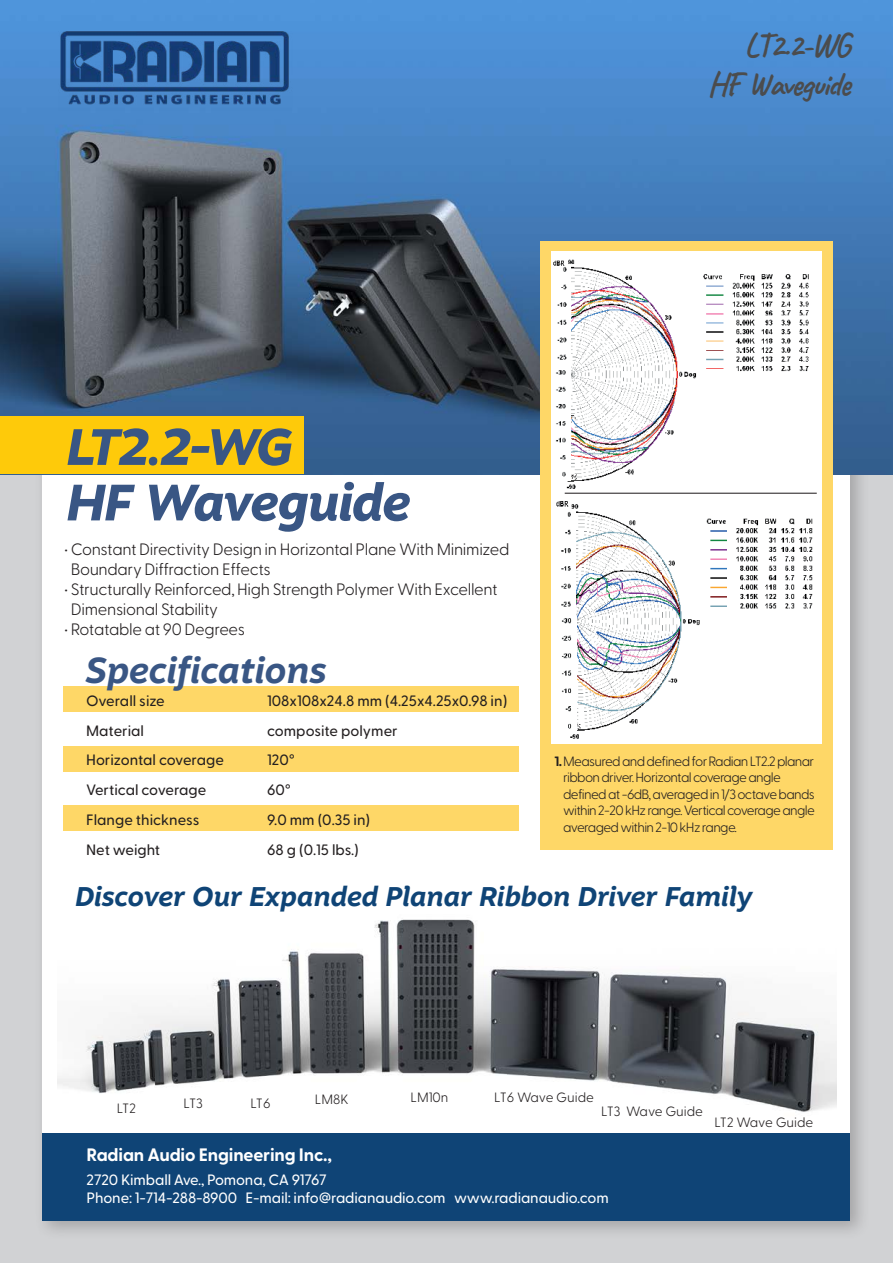
<style>
.page{position:relative;width:893px;height:1263px;background:#d1d2d4}
.page>*{position:absolute;margin:0;border:0;box-sizing:border-box;transform-origin:0 0}
.t1{font:italic 800 51px "Motiva Sans";letter-spacing:-.025em;color:#395684}
.t2{font:italic 700 36px "Motiva Sans";color:#395684}
.t3{font:700 33px "Caveat";letter-spacing:-.04em;color:#4b4c4d}
.t4{font:italic 700 27px "Motiva Sans";color:#0f4476}
.t5{font:700 18px "Greycliff CF";letter-spacing:-.01em;color:#fff}
.t6{font:300 16.5px/19.8px "Greycliff CF";letter-spacing:-.02em;color:#231f20}
.t7{font:500 15px "Greycliff CF";color:#231f20}
.t8{font:500 15px "Greycliff CF";letter-spacing:-.01em;color:#fff}
.t9{font:300 13.5px/16.5px "Greycliff CF";letter-spacing:-.05em;color:#231f20}
.t10{font:300 13.5px "Greycliff CF";color:#231f20}
.s1{font-weight:700}
</style>
<div class="page">
<div style="left:34px;top:112px;width:837px;height:1128px;background:#231f20;opacity:.25"></div>
<div style="left:43px;top:120px;width:807px;height:1100px;background:#fff"></div>
<img style="left:0;top:0;width:893px;height:474px">
<div style="left:43px;top:1133px;width:807px;height:87px;background:#0f4476"></div>
<img style="left:58px;top:31px;width:235px;height:80px">
<div style="left:0;top:417px;width:303px;height:57px;background:#feca0a"></div>
<div style="left:63px;top:686px;width:455px;height:25px;background:#fed767"></div>
<div style="left:63px;top:746px;width:455px;height:26px;background:#fed767"></div>
<div style="left:63px;top:805px;width:455px;height:26px;background:#fed767"></div>
<div style="left:540px;top:241px;width:293px;height:609px;background:#fed767"></div>
<div style="left:551px;top:252px;width:270px;height:492px;background:#fff"></div>
<img style="left:564px;top:259px;width:253px;height:234px">
<img style="left:553px;top:259px;width:13px;height:8px">
<img style="left:555px;top:267px;width:15px;height:214px">
<img style="left:570px;top:504px;width:243px;height:235px">
<img style="left:561px;top:511px;width:14px;height:105px">
<img style="left:556px;top:501px;width:13px;height:6px">
<img style="left:561px;top:616px;width:15px;height:116px">
<hr style="left:565px;top:493px;width:252px;height:1px;background:#231f20">
<img style="left:57px;top:919px;width:779px;height:193px">
<p class="t3" style="left:744px;top:24px;width:108px">LT2.2-WG</p>
<p class="t3" style="left:708px;top:63px;width:144px">HF Waveguide</p>
<p class="t1" style="left:67px;top:409px;width:228px">LT2.2-WG</p>
<p class="t1" style="left:67px;top:465px;width:345px">HF Waveguide</p>
<p class="t6" style="left:71px;top:538px;width:440px;text-indent:-7px">• Constant Directivity Design in Horizontal Plane With Minimized<br>Boundary Diffraction Effects</p>
<p class="t6" style="left:71px;top:578px;width:428px;text-indent:-7px">• Structurally Reinforced, High Strength Polymer With Excellent<br>Dimensional Stability</p>
<p class="t6" style="left:64px;top:618px;width:182px">• Rotatable at 90 Degrees</p>
<p class="t2" style="left:86px;top:644px;width:243px">Specifications</p>
<p class="t7" style="left:86px;top:689px;width:80px">Overall size</p>
<p class="t7" style="left:267px;top:689px;width:242px">108x108x24.8 mm (4.25x4.25x0.98 in)</p>
<p class="t7" style="left:86px;top:719px;width:59px">Material</p>
<p class="t7" style="left:267px;top:719px;width:132px">composite polymer</p>
<p class="t7" style="left:86px;top:749px;width:139px">Horizontal coverage</p>
<p class="t7" style="left:267px;top:749px;width:29px">120°</p>
<p class="t7" style="left:86px;top:778px;width:122px">Vertical coverage</p>
<p class="t7" style="left:267px;top:778px;width:25px">60°</p>
<p class="t7" style="left:86px;top:808px;width:115px">Flange thickness</p>
<p class="t7" style="left:267px;top:808px;width:105px">9.0 mm (0.35 in)</p>
<p class="t7" style="left:86px;top:838px;width:76px">Net weight</p>
<p class="t7" style="left:267px;top:838px;width:93px">68 g (0.15 lbs.)</p>
<p class="t9" style="left:563px;top:752px;width:253px;text-indent:-9px"><span class="s1">1.</span> Measured and defined for Radian LT2.2 planar ribbon driver. Horizontal coverage angle defined at -6dB, averaged in 1/3 octave bands within 2-20 kHz range. Vertical coverage angle averaged within 2-10 kHz range.</p>
<p class="t4" style="left:75px;top:876px;width:679px">Discover Our Expanded Planar Ribbon Driver Family</p>
<p class="t9" style="left:117px;top:1098px;width:21px">LT2</p>
<p class="t9" style="left:184px;top:1094px;width:21px">LT3</p>
<p class="t9" style="left:250px;top:1094px;width:22px">LT6</p>
<p class="t9" style="left:315px;top:1090px;width:35px">LM8K</p>
<p class="t9" style="left:410px;top:1088px;width:40px">LM10n</p>
<p class="t10" style="left:494px;top:1087px;width:101px">LT6 Wave Guide</p>
<p class="t10" style="left:601px;top:1101px;width:103px">LT3 Wave Guide</p>
<p class="t5" style="left:87px;top:1140px;width:247px">Radian Audio Engineering Inc.,</p>
<p class="t8" style="left:87px;top:1168px;width:242px">2720 Kimball Ave., Pomona, CA 91767</p>
<p class="t8" style="left:87px;top:1186px;width:524px">Phone: 1-714-288-8900 E-mail: info@radianaudio.com www.radianaudio.com</p>
<p class="t10" style="left:714px;top:1112px;width:101px">LT2 Wave Guide</p>
</div>
